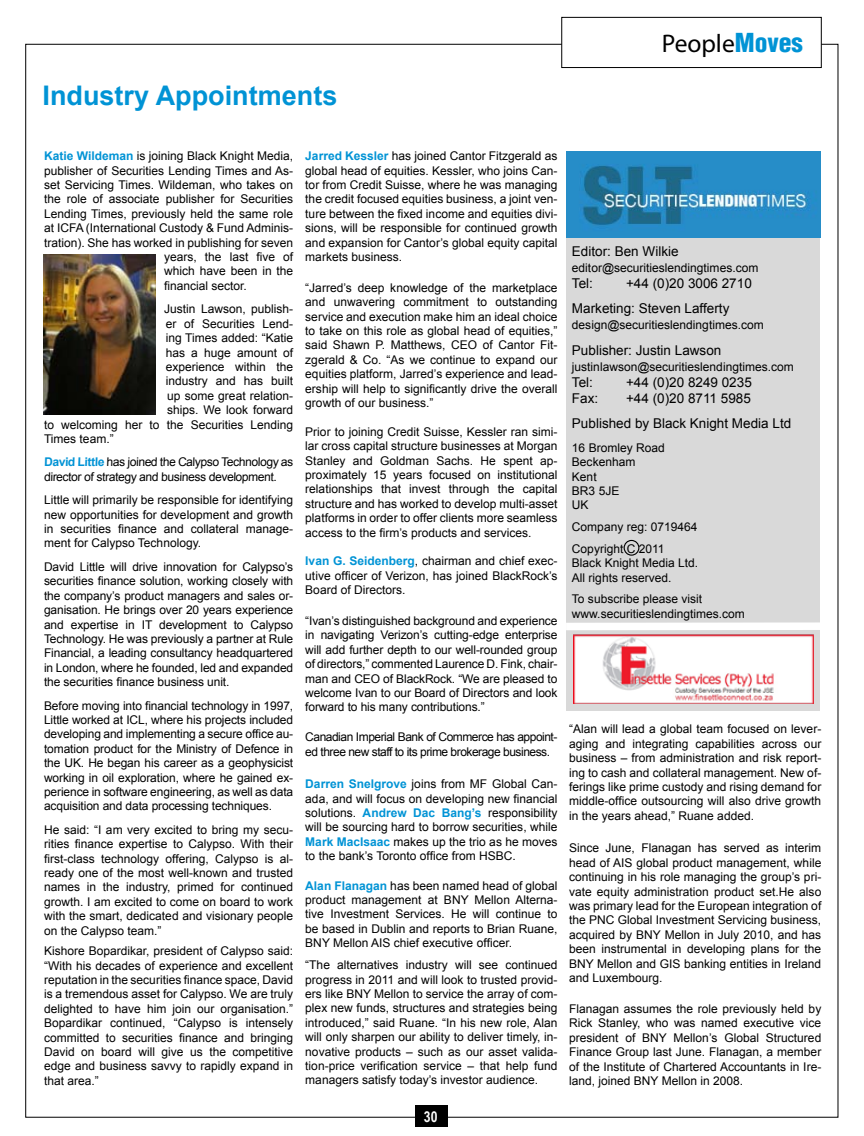
<style>
.page{position:relative;width:864px;height:1136px;background:#fff}
.page>*{position:absolute;margin:0;border:0;box-sizing:border-box;transform-origin:0 0}
.t1{font:700 27px "Arial";color:#0093d5}
.t2{font:25.5px "Myriad Pro";color:#000}
.t3{font:700 15px "Arial Narrow";color:#fff}
.t4{font:13.5px/25.2px "Arial";color:#000}
.t5{font:12px/14.4px "Arial";color:#000;text-align:justify}
.t6{font:12px/15px "Arial";letter-spacing:-.04em;color:#000}
.s1{font-family:"Helvetica LT";font-weight:900;font-stretch:condensed;color:#0093d5}
.s2{font-weight:700;color:#0093d5}
</style>
<div class="page">
<div style="left:415px;top:1105px;width:32px;height:21px;background:#000"></div>
<div style="left:561px;top:17px;width:260px;height:51px;background:#fff;border:1px solid #000"></div>
<div style="left:566px;top:151px;width:253px;height:559px;background:#d9d9d9"></div>
<div style="left:623px;top:540px;width:16px;height:15px;border:1px solid #000;border-radius:50%"></div>
<img style="left:566px;top:151px;width:253px;height:87px">
<img style="left:573px;top:634px;width:239px;height:69px">
<div style="left:566px;top:622px;width:255px;height:8px;background:#fff"></div>
<img style="left:43px;top:254px;width:113px;height:161px">
<h1 class="t1" style="left:43px;top:77px;width:296px">Industry Appointments</h1>
<h2 class="t2" style="left:661px;top:28px;width:142px">People<span class="s1">Moves</span></h2>
<p class="t5" style="left:44px;top:149px;width:250px"><span class="s2">Katie Wildeman</span> is joining Black Knight Media,</p>
<p class="t5" style="left:44px;top:163px;width:251px">publisher of Securities Lending Times and As-</p>
<p class="t5" style="left:44px;top:178px;width:250px">set Servicing Times. Wildeman, who takes on</p>
<p class="t5" style="left:44px;top:192px;width:250px">the role of associate publisher for Securities</p>
<p class="t5" style="left:44px;top:206px;width:250px">Lending Times, previously held the same role</p>
<p class="t5" style="left:44px;top:221px;width:251px">at ICFA (International Custody &amp; Fund Adminis-</p>
<p class="t5" style="left:44px;top:235px;width:250px">tration). She has worked in publishing for seven</p>
<p class="t5" style="left:164px;top:250px;width:131px">years, the last five of</p>
<p class="t5" style="left:164px;top:264px;width:130px">which have been in the</p>
<p class="t5" style="left:164px;top:278px;width:84px">financial sector.</p>
<p class="t5" style="left:164px;top:302px;width:131px">Justin Lawson, publish-</p>
<p class="t5" style="left:166px;top:316px;width:129px">er of Securities Lend-</p>
<p class="t5" style="left:166px;top:331px;width:129px">ing Times added: “Katie</p>
<p class="t5" style="left:166px;top:345px;width:129px">has a huge amount of</p>
<p class="t5" style="left:166px;top:359px;width:129px">experience within the</p>
<p class="t5" style="left:166px;top:374px;width:129px">industry and has built</p>
<p class="t5" style="left:167px;top:388px;width:128px">up some great relation-</p>
<p class="t5" style="left:167px;top:403px;width:127px">ships. We look forward</p>
<p class="t5" style="left:44px;top:417px;width:250px">to welcoming her to the Securities Lending</p>
<p class="t5" style="left:44px;top:431px;width:71px">Times team.”</p>
<p class="t5" style="left:44px;top:455px;width:251px"><span class="s2">David Little</span> has joined the Calypso Technology as director of strategy and business development.</p>
<p class="t5" style="left:44px;top:493px;width:251px">Little will primarily be responsible for identifying new opportunities for development and growth in securities finance and collateral manage&shy;ment for Calypso Technology.</p>
<p class="t5" style="left:44px;top:559px;width:250px">David Little will drive innovation for Calypso’s securities finance solution, working closely with the company’s product managers and sales or&shy;ganisation. He brings over 20 years experience and expertise in IT development to Calypso Technology. He was previously a partner at Rule Financial, a leading consultancy headquartered in London, where he founded, led and expanded the securities finance business unit.</p>
<p class="t5" style="left:44px;top:698px;width:250px">Before moving into financial technology in 1997, Little worked at ICL, where his projects included developing and implementing a secure office au&shy;tomation product for the Ministry of Defence in the UK. He began his career as a geophysicist working in oil exploration, where he gained ex&shy;perience in software engineering, as well as data acquisition and data processing techniques.</p>
<p class="t5" style="left:44px;top:822px;width:251px">He said: “I am very excited to bring my secu&shy;rities finance expertise to Calypso. With their first-class technology offering, Calypso is al&shy;ready one of the most well-known and trusted names in the industry, primed for continued growth. I am excited to come on board to work with the smart, dedicated and visionary people on the Calypso team.”</p>
<p class="t5" style="left:44px;top:943px;width:250px">Kishore Bopardikar, president of Calypso said: “With his decades of experience and excellent reputation in the securities finance space, David is a tremendous asset for Calypso. We are truly delighted to have him join our organisation.” Bopardikar continued, “Calypso is intensely committed to securities finance and bringing David on board will give us the competitive edge and business savvy to rapidly expand in that area.”</p>
<p class="t5" style="left:305px;top:149px;width:253px"><span class="s2">Jarred Kessler</span> has joined Cantor Fitzgerald as global head of equities. Kessler, who joins Can&shy;tor from Credit Suisse, where he was managing the credit focused equities business, a joint ven&shy;ture between the fixed income and equities divi&shy;sions, will be responsible for continued growth and expansion for Cantor’s global equity capital markets business.</p>
<p class="t5" style="left:305px;top:280px;width:253px">“Jarred’s deep knowledge of the marketplace and unwavering commitment to outstanding service and execution make him an ideal choice to take on this role as global head of equities,” said Shawn P. Matthews, CEO of Cantor Fit&shy;zgerald &amp; Co. “As we continue to expand our equities platform, Jarred’s experience and lead&shy;ership will help to significantly drive the overall growth of our business.”</p>
<p class="t5" style="left:305px;top:424px;width:253px">Prior to joining Credit Suisse, Kessler ran simi&shy;lar cross capital structure businesses at Morgan Stanley and Goldman Sachs. He spent ap&shy;proximately 15 years focused on institutional relationships that invest through the capital structure and has worked to develop multi-asset platforms in order to offer clients more seamless access to the firm’s products and services.</p>
<p class="t5" style="left:305px;top:554px;width:254px"><span class="s2">Ivan G. Seidenberg</span>, chairman and chief exec&shy;utive officer of Verizon, has joined BlackRock’s Board of Directors.</p>
<p class="t5" style="left:305px;top:613px;width:253px">“Ivan’s distinguished background and experience in navigating Verizon’s cutting-edge enterprise will add further depth to our well-rounded group of directors,” commented Laurence D. Fink, chair&shy;man and CEO of BlackRock. “We are pleased to welcome Ivan to our Board of Directors and look forward to his many contributions.”</p>
<p class="t6" style="left:305px;top:729px;width:253px">Canadian Imperial Bank of Commerce has appoint&shy;ed three new staff to its prime brokerage business.</p>
<p class="t5" style="left:305px;top:776px;width:253px"><span class="s2">Darren Snelgrove</span> joins from MF Global Can&shy;ada, and will focus on developing new financial solutions. <span class="s2">Andrew Dac Bang’s</span> responsibility will be sourcing hard to borrow securities, while <span class="s2">Mark MacIsaac</span> makes up the trio as he moves to the bank’s Toronto office from HSBC.</p>
<p class="t5" style="left:305px;top:878px;width:253px"><span class="s2">Alan Flanagan</span> has been named head of global product management at BNY Mellon Alterna&shy;tive Investment Services. He will continue to be based in Dublin and reports to Brian Ruane, BNY Mellon AIS chief executive officer.</p>
<p class="t5" style="left:305px;top:957px;width:254px">“The alternatives industry will see continued progress in 2011 and will look to trusted provid&shy;ers like BNY Mellon to service the array of com&shy;plex new funds, structures and strategies being introduced,” said Ruane. “In his new role, Alan will only sharpen our ability to deliver timely, in&shy;novative products – such as our asset valida&shy;tion-price verification service – that help fund managers satisfy today’s investor audience.</p>
<p class="t3" style="left:423px;top:1104px;width:15px">30</p>
<p class="t4" style="left:571px;top:238px;width:108px">Editor: Ben Wilkie</p>
<p class="t5" style="left:571px;top:260px;width:188px">editor@securitieslendingtimes.com</p>
<p class="t4" style="left:571px;top:271px;width:23px">Tel:</p>
<p class="t4" style="left:571px;top:271px;width:181px;text-indent:54px">+44 (0)20 3006 2710<br>Marketing: Steven Lafferty</p>
<p class="t5" style="left:571px;top:318px;width:193px">design@securitieslendingtimes.com</p>
<p class="t4" style="left:571px;top:337px;width:151px">Publisher: Justin Lawson</p>
<p class="t5" style="left:571px;top:359px;width:223px">justinlawson@securitieslendingtimes.com</p>
<p class="t4" style="left:571px;top:370px;width:23px">Tel:</p>
<p class="t4" style="left:625px;top:370px;width:127px">+44 (0)20 8249 0235</p>
<p class="t4" style="left:571px;top:386px;width:28px">Fax:</p>
<p class="t4" style="left:571px;top:386px;width:221px;text-indent:54px">+44 (0)20 8711 5985<br>Published by Black Knight Media Ltd</p>
<p class="t5" style="left:571px;top:440px;width:94px;text-align:left">16 Bromley Road<br>Beckenham<br>Kent<br>BR3 5JE<br>UK</p>
<p class="t5" style="left:571px;top:516px;width:127px;line-height:21.6px">Company reg: 0719464<br>Copyright C 2011</p>
<p class="t5" style="left:571px;top:555px;width:128px">Black Knight Media Ltd.<br>All rights reserved.</p>
<p class="t5" style="left:571px;top:591px;width:174px">To subscribe please visit www.securitieslendingtimes.com</p>
<p class="t5" style="left:569px;top:722px;width:253px">“Alan will lead a global team focused on lever&shy;aging and integrating capabilities across our business – from administration and risk report&shy;ing to cash and collateral management. New of&shy;ferings like prime custody and rising demand for middle-office outsourcing will also drive growth in the years ahead,” Ruane added.</p>
<p class="t5" style="left:569px;top:840px;width:253px">Since June, Flanagan has served as interim head of AIS global product management, while continuing in his role managing the group’s pri&shy;vate equity administration product set.He also was primary lead for the European integration of the PNC Global Investment Servicing business, acquired by BNY Mellon in July 2010, and has been instrumental in developing plans for the BNY Mellon and GIS banking entities in Ireland and Luxembourg.</p>
<p class="t5" style="left:569px;top:1001px;width:253px">Flanagan assumes the role previously held by Rick Stanley, who was named executive vice president of BNY Mellon’s Global Structured Finance Group last June. Flanagan, a member of the Institute of Chartered Accountants in Ire&shy;land, joined BNY Mellon in 2008.</p>
</div>
